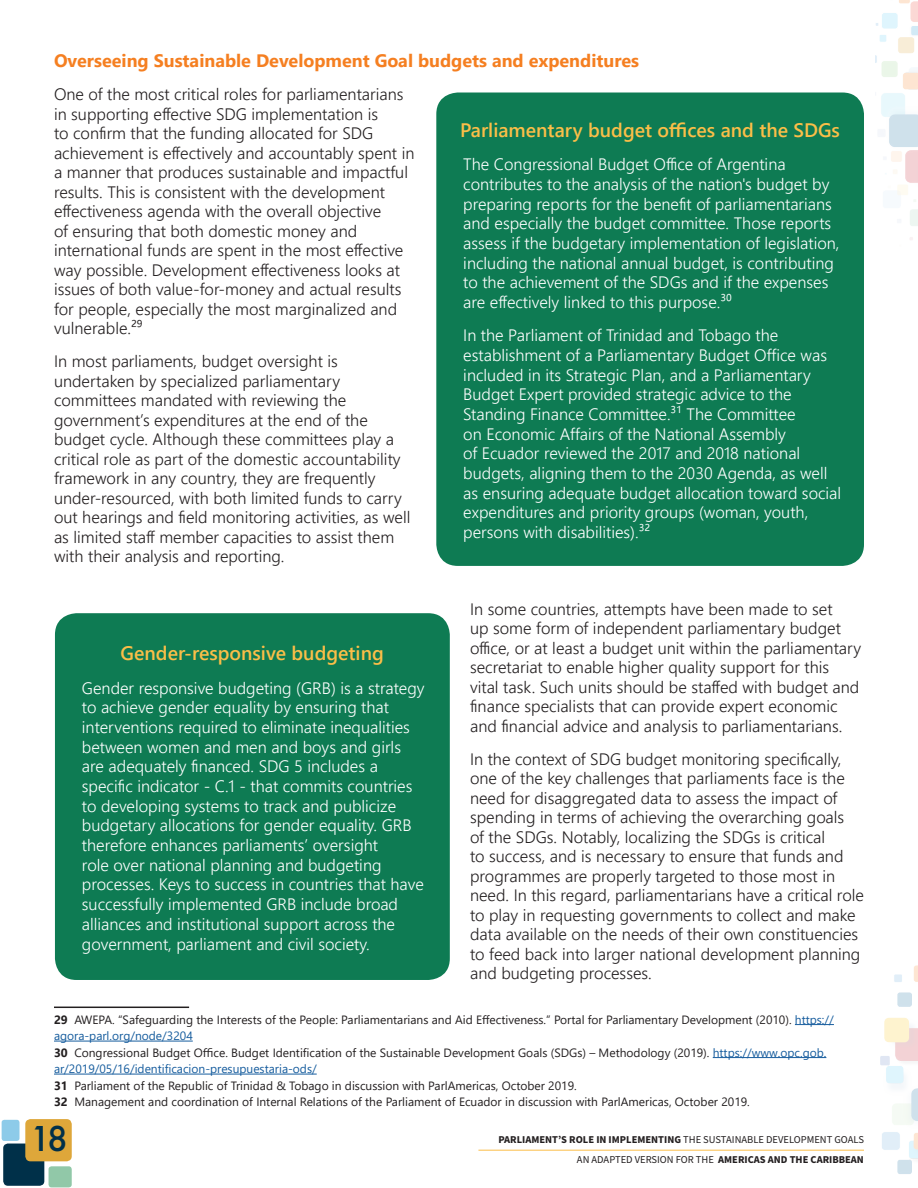
<style>
.page{position:relative;width:918px;height:1188px;background:#fff}
.page>*{position:absolute;margin:0;border:0;box-sizing:border-box;transform-origin:0 0}
.t1{font:500 37.5px "Futura PT";color:#013049}
.Title_D{font:600 19.5px "Segoe UI";color:#fbbe48}
.Title_X__Not_for_tab{font:700 18px "Segoe UI";color:#f57f21}
.Paragraph_A{font:300 16.5px/19.5px "Segoe UI";color:#231f20}
.Paragraph_A-2{font:300 16.5px/19.6px "Segoe UI";color:#fff}
.Paragraph_B__Referen{font:12px/16.5px "Segoe UI";color:#231f20}
.t2{font:700 10.5px "Source Sans Pro";color:#231f20}
.s1{font-weight:700}
.s2{color:#175d9e}
.s3{font-weight:400}
</style>
<div class="page">
<div style="left:3px;top:1144px;width:41px;height:42px;background:#003049;border-radius:5px"></div>
<div style="left:25px;top:1119px;width:47px;height:42px;background:#dea73a;border-radius:5px"></div>
<div style="left:2px;top:1120px;width:18px;height:21px;background:#8dcbe9;border-radius:3px"></div>
<div style="left:49px;top:1166px;width:23px;height:21px;background:#91c8a8;border-radius:3px"></div>
<hr style="left:478px;top:1150px;width:386px;height:1px;background:#fbbe48">
<img style="left:875px;top:0;width:43px;height:1174px">
<hr style="left:795px;top:1024px;width:39px;height:1px;background:#175d9e">
<hr style="left:54px;top:1041px;width:139px;height:1px;background:#175d9e">
<hr style="left:713px;top:1057px;width:113px;height:1px;background:#175d9e">
<hr style="left:54px;top:1074px;width:263px;height:1px;background:#175d9e">
<div style="left:436px;top:93px;width:428px;height:473px;background:#0e7b53;border-radius:22px"></div>
<div style="left:55px;top:613px;width:395px;height:367px;background:#0e7b53;border-radius:22px"></div>
<hr style="left:54px;top:1007px;width:135px;height:1px;background:#231f20">
<p class="Title_X__Not_for_tab" style="left:54px;top:44px;width:587px">Overseeing Sustainable Development Goal budgets and expenditures</p>
<p class="Paragraph_A" style="left:54px;top:83px;width:362px">One of the most critical roles for parliamentarians in supporting effective SDG implementation is<br>to confirm that the funding allocated for SDG achievement is effectively and accountably spent in a manner that produces sustainable and impactful results. This is consistent with the development effectiveness agenda with the overall objective<br>of ensuring that both domestic money and international funds are spent in the most effective way possible. Development effectiveness looks at issues of both value-for-money and actual results for people, especially the most marginalized and vulnerable.²⁹</p>
<p class="Paragraph_A" style="left:54px;top:350px;width:358px">In most parliaments, budget oversight is undertaken by specialized parliamentary committees mandated with reviewing the government’s expenditures at the end of the budget cycle. Although these committees play a critical role as part of the domestic accountability framework in any country, they are frequently under-resourced, with both limited funds to carry out hearings and field monitoring activities, as well as limited staff member capacities to assist them with their analysis and reporting.</p>
<p class="Paragraph_A" style="left:470px;top:597px;width:393px">In some countries, attempts have been made to set<br>up some form of independent parliamentary budget office, or at least a budget unit within the parliamentary secretariat to enable higher quality support for this vital task. Such units should be staffed with budget and finance specialists that can provide expert economic and financial advice and analysis to parliamentarians.</p>
<p class="Paragraph_A" style="left:470px;top:747px;width:395px">In the context of SDG budget monitoring specifically, one of the key challenges that parliaments face is the need for disaggregated data to assess the impact of spending in terms of achieving the overarching goals<br>of the SDGs. Notably, localizing the SDGs is critical<br>to success, and is necessary to ensure that funds and programmes are properly targeted to those most in need. In this regard, parliamentarians have a critical role to play in requesting governments to collect and make data available on the needs of their own constituencies to feed back into larger national development planning and budgeting processes.</p>
<p class="Title_D" style="left:460px;top:111px;width:382px">Parliamentary budget offices and the SDGs</p>
<p class="Paragraph_A-2" style="left:463px;top:153px;width:378px">The Congressional Budget Office of Argentina contributes to the analysis of the nation's budget by preparing reports for the benefit of parliamentarians and especially the budget committee. Those reports assess if the budgetary implementation of legislation, including the national annual budget, is contributing to the achievement of the SDGs and if the expenses are effectively linked to this purpose.³⁰</p>
<p class="Paragraph_A-2" style="left:463px;top:324px;width:379px">In the Parliament of Trinidad and Tobago the establishment of a Parliamentary Budget Office was included in its Strategic Plan, and a Parliamentary Budget Expert provided strategic advice to the Standing Finance Committee.³¹ The Committee<br>on Economic Affairs of the National Assembly<br>of Ecuador reviewed the 2017 and 2018 national budgets, aligning them to the 2030 Agenda, as well as ensuring adequate budget allocation toward social expenditures and priority groups (woman, youth, persons with disabilities).³²</p>
<p class="Title_D" style="left:121px;top:635px;width:265px">Gender-responsive budgeting</p>
<p class="Paragraph_A-2" style="left:82px;top:676px;width:344px">Gender responsive budgeting (GRB) is a strategy to achieve gender equality by ensuring that interventions required to eliminate inequalities between women and men and boys and girls are adequately financed. SDG 5 includes a specific indicator - C.1 - that commits countries to developing systems to track and publicize budgetary allocations for gender equality. GRB therefore enhances parliaments’ oversight<br>role over national planning and budgeting processes. Keys to success in countries that have successfully implemented GRB include broad alliances and institutional support across the government, parliament and civil society.</p>
<p class="Paragraph_B__Referen" style="left:54px;top:1010px;width:781px"><span class="s1">29</span> AWEPA. “Safeguarding the Interests of the People: Parliamentarians and Aid Effectiveness.” Portal for Parliamentary Development (2010). <span class="s2">https:// agora-parl.org/node/3204</span></p>
<p class="Paragraph_B__Referen" style="left:54px;top:1043px;width:774px"><span class="s1">30</span> Congressional Budget Office. Budget Identification of the Sustainable Development Goals (SDGs) – Methodology (2019). <span class="s2">https://www.opc.gob. ar/2019/05/16/identificacion-presupuestaria-ods/</span></p>
<p class="Paragraph_B__Referen" style="left:54px;top:1076px;width:524px"><span class="s1">31</span> Parliament of the Republic of Trinidad &amp; Tobago in discussion with ParlAmericas, October 2019.</p>
<p class="Paragraph_B__Referen" style="left:54px;top:1092px;width:697px"><span class="s1">32</span> Management and coordination of Internal Relations of the Parliament of Ecuador in discussion with ParlAmericas, October 2019.</p>
<h1 class="t1" style="left:30px;top:1116px;width:40px">18</h1>
<p class="t2" style="left:498px;top:1132px;width:367px">PARLIAMENT’S ROLE IN IMPLEMENTING <span class="s3">THE SUSTAINABLE DEVELOPMENT GOALS</span></p>
<p class="t2" style="left:577px;top:1153px;width:289px"><span class="s3">AN ADAPTED VERSION FOR THE</span> AMERICAS AND THE CARIBBEAN</p>
</div>
